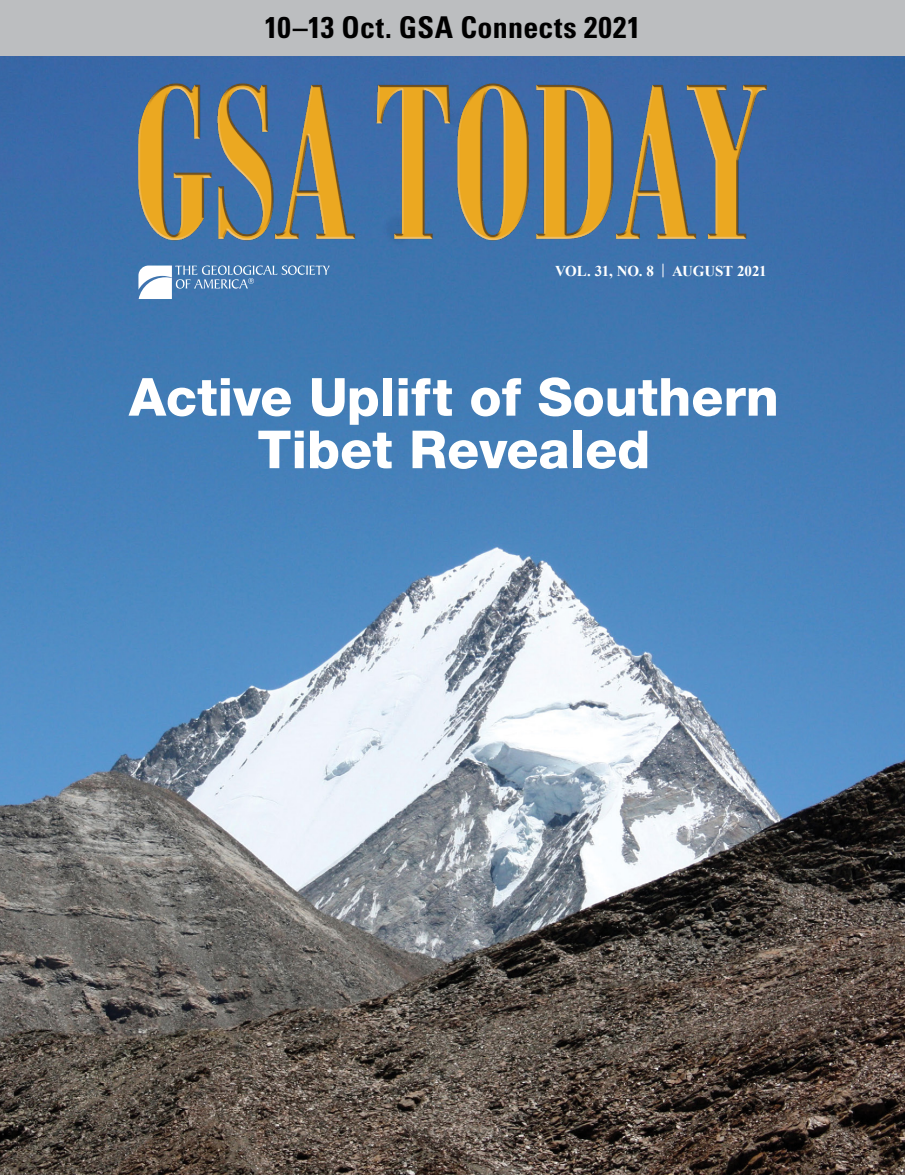
<style>
.page{position:relative;width:905px;height:1175px;background:#fff}
.page>*{position:absolute;margin:0;border:0;box-sizing:border-box;transform-origin:0 0}
.Cover_Text{font:800 52.5px/52.5px "Helvetica Neue LT Std";color:#fff;text-align:center}
.t1{font:700 condensed 30px "Univers LT Std";letter-spacing:.015em;color:#000}
.t2{font:700 15px "Times New Roman";letter-spacing:-.01em;color:#fff}
</style>
<div class="page">
<img style="left:0;top:256px;width:904px;height:918px">
<div style="left:0;top:0;width:904px;height:55px;background:#bcbec0"></div>
<svg style="left:138px;top:265px;width:192px;height:34px"></svg>
<img style="left:0;top:55px;width:904px;height:201px">
<p class="t1" style="left:264px;top:9px;width:377px">10–13 Oct. GSA Connects 2021</p>
<p class="t2" style="left:555px;top:260px;width:213px">VOL. 31, NO. 8 | AUGUST 2021</p>
<p class="Cover_Text" style="left:129px;top:370px;width:651px">Active Uplift of Southern<br>Tibet Revealed</p>
</div>
